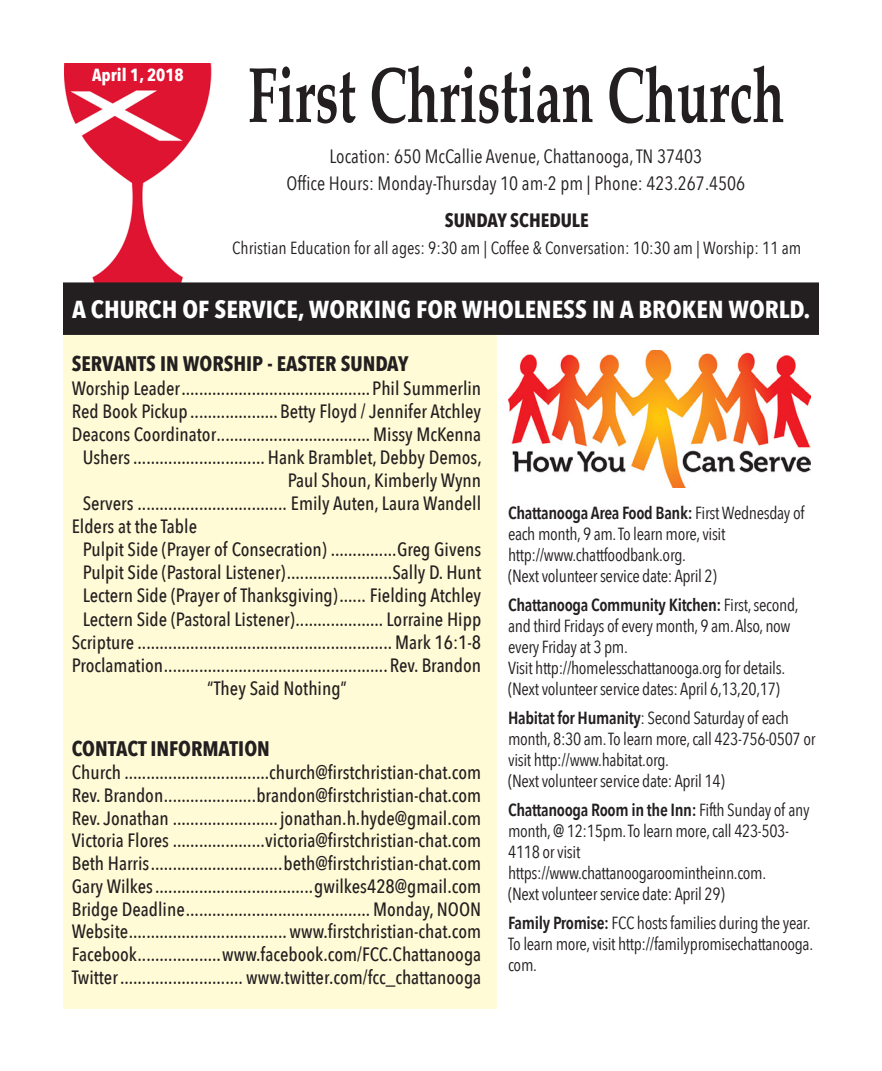
<style>
.page{position:relative;width:882px;height:1071px;background:#fff}
.page>*{position:absolute;margin:0;border:0;box-sizing:border-box;transform-origin:0 0}
.t1{font:700 78.75px "Palatino";color:#231f20;scale:.67 1}
.t2{font:700 24.5px "Avenir Next Condensed";color:#fff;scale:1.05 1}
.t3{font:700 21px "Avenir Next Condensed";color:#231f20}
.t4{font:500 19.25px "Avenir Next Condensed";color:#231f20}
.t5{font:19.25px "Avenir Next Condensed";color:#231f20}
.t6{font:700 19.25px "Avenir Next Condensed";color:#231f20}
._10_pt_text{font:17.5px/21px "Avenir Next Condensed";letter-spacing:-.02em;color:#231f20}
._10_pt_text-2{font:17.5px "Avenir Next Condensed";color:#231f20}
.t7{font:700 17.5px "Avenir Next Condensed";color:#fff}
.s1{font-weight:600}
</style>
<div class="page">
<div style="left:63px;top:335px;width:433px;height:673px;background:#fffbd6"></div>
<img style="left:65px;top:63px;width:147px;height:219px">
<div style="left:63px;top:282px;width:756px;height:53px;background:#231f20"></div>
<img style="left:508px;top:350px;width:302px;height:137px">
<p class="t7" style="left:92px;top:64px;width:93px">April 1, 2018</p>
<p class="t1" style="left:248px;top:28px;width:802px">First Christian Church</p>
<p class="t5" style="left:330px;top:140px;width:374px">Location: 650 McCallie Avenue, Chattanooga, TN 37403</p>
<p class="t5" style="left:286px;top:166px;width:460px">Office Hours: Monday-Thursday 10 am-2 pm | Phone: 423.267.4506</p>
<p class="t6" style="left:445px;top:209px;width:145px">SUNDAY SCHEDULE</p>
<p class="_10_pt_text-2" style="left:232px;top:233px;width:571px">Christian Education for all ages: 9:30 am | Coffee &amp; Conversation: 10:30 am | Worship: 11 am</p>
<p class="t2" style="left:72px;top:295px;width:705px">A CHURCH OF SERVICE, WORKING FOR WHOLENESS IN A BROKEN WORLD.</p>
<p class="t3" style="left:72px;top:351px;width:338px">SERVANTS IN WORSHIP - EASTER SUNDAY</p>
<p class="t4" style="left:72px;top:376px;width:411px">Worship Leader...........................................Phil Summerlin</p>
<p class="t4" style="left:72px;top:399px;width:411px">Red Book Pickup ....................Betty Floyd / Jennifer Atchley</p>
<p class="t4" style="left:72px;top:422px;width:411px">Deacons Coordinator................................... Missy McKenna</p>
<p class="t4" style="left:83px;top:446px;width:401px">Ushers.............................. Hank Bramblet, Debby Demos,</p>
<p class="t4" style="left:288px;top:469px;width:195px">Paul Shoun, Kimberly Wynn</p>
<p class="t4" style="left:83px;top:492px;width:400px">Servers .................................. Emily Auten, Laura Wandell</p>
<p class="t4" style="left:72px;top:515px;width:127px">Elders at the Table</p>
<p class="t4" style="left:83px;top:538px;width:400px">Pulpit Side (Prayer of Consecration) ...............Greg Givens</p>
<p class="t4" style="left:83px;top:561px;width:400px">Pulpit Side (Pastoral Listener)........................Sally D. Hunt</p>
<p class="t4" style="left:83px;top:584px;width:400px">Lectern Side (Prayer of Thanksgiving)...... Fielding Atchley</p>
<p class="t4" style="left:83px;top:607px;width:400px">Lectern Side (Pastoral Listener).................... Lorraine Hipp</p>
<p class="t4" style="left:72px;top:630px;width:411px">Scripture .......................................................... Mark 16:1-8</p>
<p class="t4" style="left:72px;top:653px;width:411px">Proclamation...................................................Rev. Brandon</p>
<p class="t4" style="left:207px;top:677px;width:141px">“They Said Nothing”</p>
<p class="t3" style="left:72px;top:736px;width:200px">CONTACT INFORMATION</p>
<p class="t4" style="left:72px;top:761px;width:411px">Church .................................church@firstchristian-chat.com</p>
<p class="t4" style="left:72px;top:784px;width:411px">Rev. Brandon.....................brandon@firstchristian-chat.com</p>
<p class="t4" style="left:72px;top:806px;width:411px">Rev. Jonathan ........................jonathan.h.hyde@gmail.com</p>
<p class="t4" style="left:72px;top:829px;width:411px">Victoria Flores .....................victoria@firstchristian-chat.com</p>
<p class="t4" style="left:72px;top:852px;width:411px">Beth Harris..............................beth@firstchristian-chat.com</p>
<p class="t4" style="left:72px;top:875px;width:411px">Gary Wilkes....................................gwilkes428@gmail.com</p>
<p class="t4" style="left:72px;top:897px;width:411px">Bridge Deadline.......................................... Monday, NOON</p>
<p class="t4" style="left:72px;top:920px;width:411px">Website....................................www.firstchristian-chat.com</p>
<p class="t4" style="left:72px;top:943px;width:411px">Facebook...................www.facebook.com/FCC.Chattanooga</p>
<p class="t4" style="left:72px;top:966px;width:411px">Twitter............................ www.twitter.com/fcc_chattanooga</p>
<p class="_10_pt_text" style="left:508px;top:502px;width:298px"><span class="s1">Chattanooga Area Food Bank:</span> First Wednesday of each month, 9 am. To learn more, visit http://www.chattfoodbank.org.<br>(Next volunteer service date: April 2)</p>
<p class="_10_pt_text" style="left:508px;top:594px;width:292px"><span class="s1">Chattanooga Community Kitchen:</span> First, second, and third Fridays of every month, 9 am. Also, now every Friday at 3 pm.<br>Visit http://homelesschattanooga.org for details. (Next volunteer service dates: April 6,13,20,17)</p>
<p class="_10_pt_text" style="left:508px;top:706px;width:309px"><span class="s1">Habitat for Humanity</span>: Second Saturday of each month, 8:30 am. To learn more, call 423-756-0507 or visit http://www.habitat.org.<br>(Next volunteer service date: April 14)</p>
<p class="_10_pt_text" style="left:508px;top:798px;width:303px"><span class="s1">Chattanooga Room in the Inn:</span> Fifth Sunday of any month, @ 12:15pm. To learn more, call 423-503- 4118 or visit https://www.chattanoogaroomintheinn.com.<br>(Next volunteer service date: April 29)</p>
<p class="_10_pt_text" style="left:508px;top:911px;width:307px"><span class="s1">Family Promise:</span> FCC hosts families during the year.<br>To learn more, visit http://familypromisechattanooga. com.</p>
</div>
